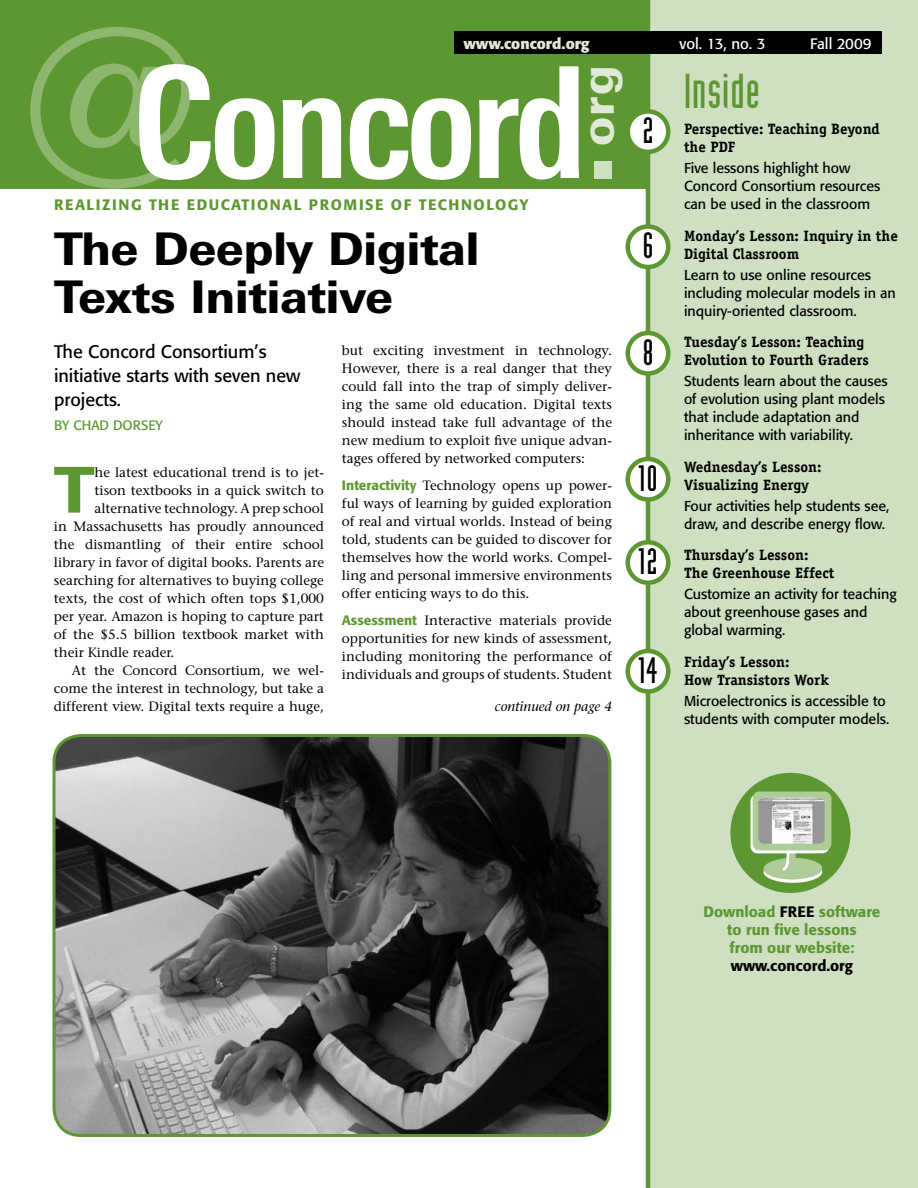
<style>
.page{position:relative;width:918px;height:1188px;background:#fff}
.page>*{position:absolute;margin:0;border:0;box-sizing:border-box;transform-origin:0 0}
.t1{font:700 condensed 154.5px "Linotype Univers";letter-spacing:-.035em;color:#fff}
.t2{font:800 63.3px "Linotype Univers Basic";color:#5d9732}
.t3{font:48px "Industria Solid";letter-spacing:.025em;color:#5d9732}
.t4{font:800 45px/48px "Linotype Univers Basic";color:#000}
.t5{font:800 45px "Linotype Univers Basic";color:#dfead6}
.t6{font:36px "Industria Solid";color:#000}
.t7{font:18px/24px "Formata";color:#000}
.t8{font:700 15px/18px "Officina Serif";color:#000}
.t9{font:500 15px/18px "Formata";color:#5d9732;text-align:center}
.t10{font:500 15px "Formata";letter-spacing:.1em;color:#5d9732}
.t11{font:15px "Formata";letter-spacing:-.01em;color:#fff}
.t12{font:700 15px "Formata";color:#dfead6}
.t13{font:500 15px "Formata";color:#000}
.t14{font:14.25px/18px "Formata";color:#000}
.t15{font:13.5px/18px "Stone Serif";color:#000;text-align:justify}
.t16{font:italic 13.5px "Stone Serif";color:#000}
.t17{font:13.5px "Formata";color:#5d9732}
.s1{font-family:"Linotype Univers Basic";font-weight:400;font-stretch:normal;font-size:216px;color:#8eb66f}
.s2{font-family:"Formata";font-weight:500;color:#5d9732}
.s3{color:#000}
</style>
<div class="page">
<div style="left:0;top:0;width:918px;height:189px;background:#5d9732"></div>
<div style="left:646px;top:0;width:272px;height:1188px;background:#cee0c1"></div>
<div style="left:454px;top:32px;width:428px;height:22px;background:#000"></div>
<div style="left:594px;top:161px;width:18px;height:18px;background:#cee0c1"></div>
<div style="left:628px;top:111px;width:40px;height:41px;background:#fff;border-radius:50%"></div>
<div style="left:626px;top:109px;width:44px;height:45px;border:4px solid #5d9732;border-radius:50%"></div>
<div style="left:628px;top:226px;width:40px;height:41px;background:#fff;border-radius:50%"></div>
<div style="left:626px;top:224px;width:44px;height:45px;border:4px solid #5d9732;border-radius:50%"></div>
<div style="left:628px;top:333px;width:40px;height:41px;background:#fff;border-radius:50%"></div>
<div style="left:626px;top:331px;width:44px;height:45px;border:4px solid #5d9732;border-radius:50%"></div>
<div style="left:628px;top:459px;width:40px;height:41px;background:#fff;border-radius:50%"></div>
<div style="left:626px;top:457px;width:44px;height:45px;border:4px solid #5d9732;border-radius:50%"></div>
<div style="left:628px;top:542px;width:40px;height:41px;background:#fff;border-radius:50%"></div>
<div style="left:626px;top:540px;width:44px;height:45px;border:4px solid #5d9732;border-radius:50%"></div>
<div style="left:628px;top:651px;width:40px;height:41px;background:#fff;border-radius:50%"></div>
<div style="left:626px;top:649px;width:44px;height:45px;border:4px solid #5d9732;border-radius:50%"></div>
<div style="left:727px;top:770px;width:126px;height:126px;background:#cee0c1"></div>
<div style="left:730px;top:773px;width:121px;height:120px;background:#5d9732;border-radius:50%"></div>
<div style="left:764px;top:861px;width:58px;height:22px;background:#fff;border-radius:50%"></div>
<div style="left:763px;top:858px;width:59px;height:22px;background:#aecb98;border-radius:50%"></div>
<svg style="left:750px;top:791px;width:81px;height:82px"></svg>
<img style="left:758px;top:798px;width:67px;height:46px">
<img style="left:56px;top:735px;width:554px;height:401px">
<div style="left:52px;top:734px;width:559px;height:403px;border:3px solid #5d9732;border-radius:27px"></div>
<h1 class="t1" style="left:23px;top:32px;width:565px"><span class="s1">@</span>Concord</h1>
<p class="t12" style="left:464px;top:34px;width:128px">www.concord.org</p>
<p class="t11" style="left:680px;top:34px;width:87px">vol. 13, no. 3</p>
<p class="t11" style="left:810px;top:34px;width:63px">Fall 2009</p>
<h3 class="t5" style="left:570px;top:146px;width:82px;rotate:-90deg">org</h3>
<h3 class="t3" style="left:684px;top:65px;width:78px">Inside</h3>
<p class="t8" style="left:684px;top:120px;width:197px">Perspective: Teaching Beyond the PDF</p>
<p class="t14" style="left:684px;top:159px;width:198px">Five lessons highlight how<br>Concord Consortium resources can be used in the classroom</p>
<p class="t8" style="left:684px;top:226px;width:215px">Monday’s Lesson: Inquiry in the<br>Digital Classroom</p>
<p class="t14" style="left:684px;top:266px;width:213px">Learn to use online resources including molecular models in an inquiry-oriented classroom.</p>
<p class="t8" style="left:684px;top:333px;width:186px">Tuesday’s Lesson: Teaching<br>Evolution to Fourth Graders</p>
<p class="t14" style="left:684px;top:372px;width:205px">Students learn about the causes of evolution using plant models that include adaptation and inheritance with variability.</p>
<p class="t8" style="left:684px;top:457px;width:139px">Wednesday’s Lesson:<br>Visualizing Energy</p>
<p class="t14" style="left:684px;top:497px;width:207px">Four activities help students see, draw, and describe energy flow.</p>
<p class="t8" style="left:684px;top:546px;width:152px">Thursday’s Lesson:<br>The Greenhouse Effect</p>
<p class="t14" style="left:684px;top:585px;width:214px">Customize an activity for teaching about greenhouse gases and global warming.</p>
<p class="t8" style="left:684px;top:652px;width:147px">Friday’s Lesson:<br>How Transistors Work</p>
<p class="t14" style="left:684px;top:692px;width:207px">Microelectronics is accessible to students with computer models.</p>
<h3 class="t6" style="left:643px;top:111px;width:12px">2</h3>
<p class="t10" style="left:54px;top:195px;width:476px">Realizing the Educational Promise of Technology</p>
<h3 class="t4" style="left:54px;top:224px;width:427px">The Deeply Digital<br>Texts Initiative</h3>
<h3 class="t7" style="left:54px;top:340px;width:248px">The Concord Consortium’s initiative starts with seven new projects.</h3>
<p class="t17" style="left:54px;top:417px;width:110px">By Chad Dorsey</p>
<h2 class="t2" style="left:54px;top:451px;width:42px">T</h2>
<p class="t15" style="left:95px;top:463px;width:231px">he latest educational trend is to jet-</p>
<h3 class="t6" style="left:643px;top:226px;width:12px">6</h3>
<h3 class="t6" style="left:643px;top:332px;width:12px">8</h3>
<p class="t15" style="left:342px;top:342px;width:272px">but exciting investment in technology.<br>However, there is a real danger that they could fall into the trap of simply deliver&shy;ing the same old education. Digital texts should instead take full advantage of the new medium to exploit five unique advan&shy;tages offered by networked computers:</p>
<p class="t15" style="left:342px;top:477px;width:271px"><span class="s2">Interactivity</span> Technology opens up power&shy;ful ways of learning by guided exploration of real and virtual worlds. Instead of being told, students can be guided to discover for themselves how the world works. Compel&shy;ling and personal immersive environments offer enticing ways to do this.</p>
<p class="t15" style="left:342px;top:612px;width:272px"><span class="s2">Assessment</span> Interactive materials provide opportunities for new kinds of assessment, including monitoring the performance of individuals and groups of students. Student</p>
<h3 class="t6" style="left:639px;top:458px;width:20px">10</h3>
<p class="t15" style="left:95px;top:481px;width:231px">tison textbooks in a quick switch to</p>
<p class="t15" style="left:95px;top:499px;width:231px">alternative technology. A prep school</p>
<p class="t15" style="left:54px;top:517px;width:271px">in Massachusetts has proudly announced</p>
<p class="t15" style="left:54px;top:535px;width:272px">the dismantling of their entire school</p>
<p class="t15" style="left:54px;top:553px;width:272px">library in favor of digital books. Parents are</p>
<p class="t15" style="left:54px;top:571px;width:272px">searching for alternatives to buying college</p>
<p class="t15" style="left:54px;top:589px;width:271px">texts, the cost of which often tops $1,000</p>
<p class="t15" style="left:54px;top:607px;width:271px">per year. Amazon is hoping to capture part</p>
<p class="t15" style="left:54px;top:625px;width:272px">of the $5.5 billion textbook market with</p>
<p class="t15" style="left:54px;top:643px;width:122px">their Kindle reader.</p>
<p class="t15" style="left:72px;top:661px;width:253px">At the Concord Consortium, we wel-</p>
<p class="t15" style="left:54px;top:679px;width:271px">come the interest in technology, but take a</p>
<p class="t15" style="left:54px;top:697px;width:271px">different view. Digital texts require a huge,</p>
<h3 class="t6" style="left:639px;top:542px;width:20px">12</h3>
<h3 class="t6" style="left:639px;top:650px;width:20px">14</h3>
<p class="t16" style="left:495px;top:699px;width:119px">continued on page 4</p>
<p class="t9" style="left:704px;top:903px;width:178px">Download <span class="s3">free</span> software to run five lessons<br>from our website:</p>
<p class="t13" style="left:731px;top:957px;width:124px">www.concord.org</p>
</div>
